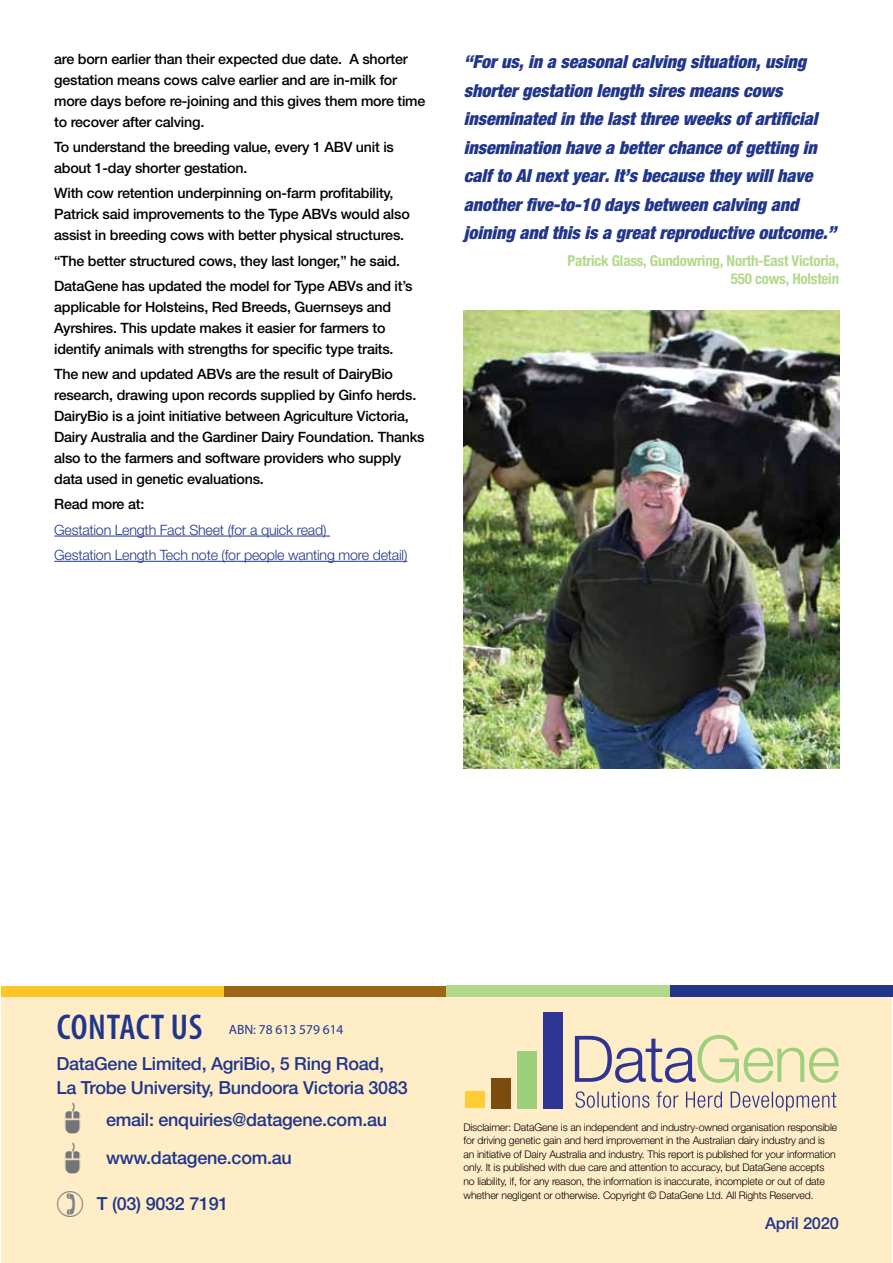
<style>
.page{position:relative;width:893px;height:1263px;background:#fff}
.page>*{position:absolute;margin:0;border:0;box-sizing:border-box;transform-origin:0 0}
.t1{font:600 condensed 36px "Myriad Pro";letter-spacing:.015em;color:#21368b}
.t2{font:italic 900 condensed 18px/28.5px "HN";color:#21368b}
.t3{font:500 18px/24px "Helvetica Neue LT Std";letter-spacing:-.015em;color:#21368b}
.t4{font:500 16.5px "Helvetica Neue LT Std";letter-spacing:-.015em;color:#21368b}
.t5{font:700 condensed 15px/18px "HN";letter-spacing:-.015em;color:#b4d88b;text-align:right}
.t6{font:500 14.25px/21px "Helvetica Neue LT Std";letter-spacing:-.015em;color:#000}
.t7{font:300 14.25px/25.2px "Helvetica Neue LT Std";letter-spacing:-.015em;color:#21368b}
.t8{font:13.5px "Myriad Pro";color:#21368b}
.t9{font:300 10.5px/13.5px "Helvetica Neue LT Std";letter-spacing:-.015em;color:#000}
</style>
<div class="page">
<div style="left:1px;top:992px;width:890px;height:271px;background:#ffedc8"></div>
<img style="left:64px;top:1142px;width:17px;height:32px">
<img style="left:64px;top:1102px;width:17px;height:32px">
<div style="left:223px;top:986px;width:223px;height:11px;background:#9e6614"></div>
<div style="left:670px;top:985px;width:223px;height:12px;background:#21368b"></div>
<div style="left:446px;top:985px;width:224px;height:12px;background:#b4d88b"></div>
<div style="left:1px;top:986px;width:222px;height:11px;background:#ffc425"></div>
<svg style="left:575px;top:1035px;width:264px;height:48px"></svg>
<svg style="left:575px;top:1091px;width:261px;height:20px"></svg>
<div style="left:492px;top:1078px;width:19px;height:30px;background:#7c4c0f"></div>
<div style="left:518px;top:1051px;width:19px;height:57px;background:#9ecf7c"></div>
<div style="left:543px;top:1012px;width:20px;height:96px;background:#2d3494"></div>
<div style="left:466px;top:1091px;width:19px;height:17px;background:#ffce35"></div>
<hr style="left:54px;top:536px;width:276px;height:1px;background:#21368b">
<hr style="left:54px;top:561px;width:353px;height:1px;background:#21368b">
<img style="left:464px;top:310px;width:375px;height:459px">
<p class="t6" style="left:54px;top:48px;width:373px">are born earlier than their expected due date. A shorter gestation means cows calve earlier and are in-milk for more days before re-joining and this gives them more time to recover after calving.</p>
<p class="t6" style="left:54px;top:136px;width:341px">To understand the breeding value, every 1 ABV unit is about 1-day shorter gestation.</p>
<p class="t6" style="left:54px;top:183px;width:357px">With cow retention underpinning on-farm profitability,<br>Patrick said improvements to the Type ABVs would also assist in breeding cows with better physical structures.</p>
<p class="t6" style="left:54px;top:248px;width:360px;line-height:25.2px">“The better structured cows, they last longer,” he said.<br>DataGene has updated the model for Type ABVs and it’s</p>
<p class="t6" style="left:54px;top:296px;width:341px">applicable for Holsteins, Red Breeds, Guernseys and<br>Ayrshires. This update makes it easier for farmers to identify animals with strengths for specific type traits.</p>
<p class="t6" style="left:54px;top:363px;width:372px">The new and updated ABVs are the result of DairyBio research, drawing upon records supplied by Ginfo herds.<br>DairyBio is a joint initiative between Agriculture Victoria, Dairy Australia and the Gardiner Dairy Foundation. Thanks also to the farmers and software providers who supply data used in genetic evaluations.</p>
<p class="t6" style="left:54px;top:494px;width:92px">Read more at:</p>
<p class="t7" style="left:54px;top:517px;width:355px">Gestation Length Fact Sheet (for a quick read)<br>Gestation Length Tech note (for people wanting more detail)</p>
<p class="t2" style="left:464px;top:47px;width:374px">“For us, in a seasonal calving situation, using shorter gestation length sires means cows inseminated in the last three weeks of artificial insemination have a better chance of getting in calf to AI next year. It’s because they will have another five-to-10 days between calving and joining and this is a great reproductive outcome.”</p>
<p class="t5" style="left:568px;top:251px;width:273px">Patrick Glass, Gundowring, North-East Victoria,<br>550 cows, Holstein</p>
<h1 class="t1" style="left:57px;top:1005px;width:147px">Contact Us</h1>
<p class="t8" style="left:229px;top:1021px;width:116px">ABN: 78 613 579 614</p>
<p class="t3" style="left:56px;top:1052px;width:353px">DataGene Limited, AgriBio, 5 Ring Road,<br>La Trobe University, Bundoora Victoria 3083</p>
<p class="t3" style="left:106px;top:1107px;width:283px">email: enquiries@datagene.com.au</p>
<p class="t3" style="left:106px;top:1145px;width:187px">www.datagene.com.au</p>
<p class="t3" style="left:97px;top:1191px;width:133px">T (03) 9032 7191</p>
<p class="t9" style="left:463px;top:1120px;width:375px">Disclaimer: DataGene is an independent and industry-owned organisation responsible for driving genetic gain and herd improvement in the Australian dairy industry and is an initiative of Dairy Australia and industry. This report is published for your information only. It is published with due care and attention to accuracy, but DataGene accepts no liability, if, for any reason, the information is inaccurate, incomplete or out of date whether negligent or otherwise. Copyright © DataGene Ltd. All Rights Reserved.</p>
<p class="t4" style="left:765px;top:1213px;width:75px">April 2020</p>
</div>
